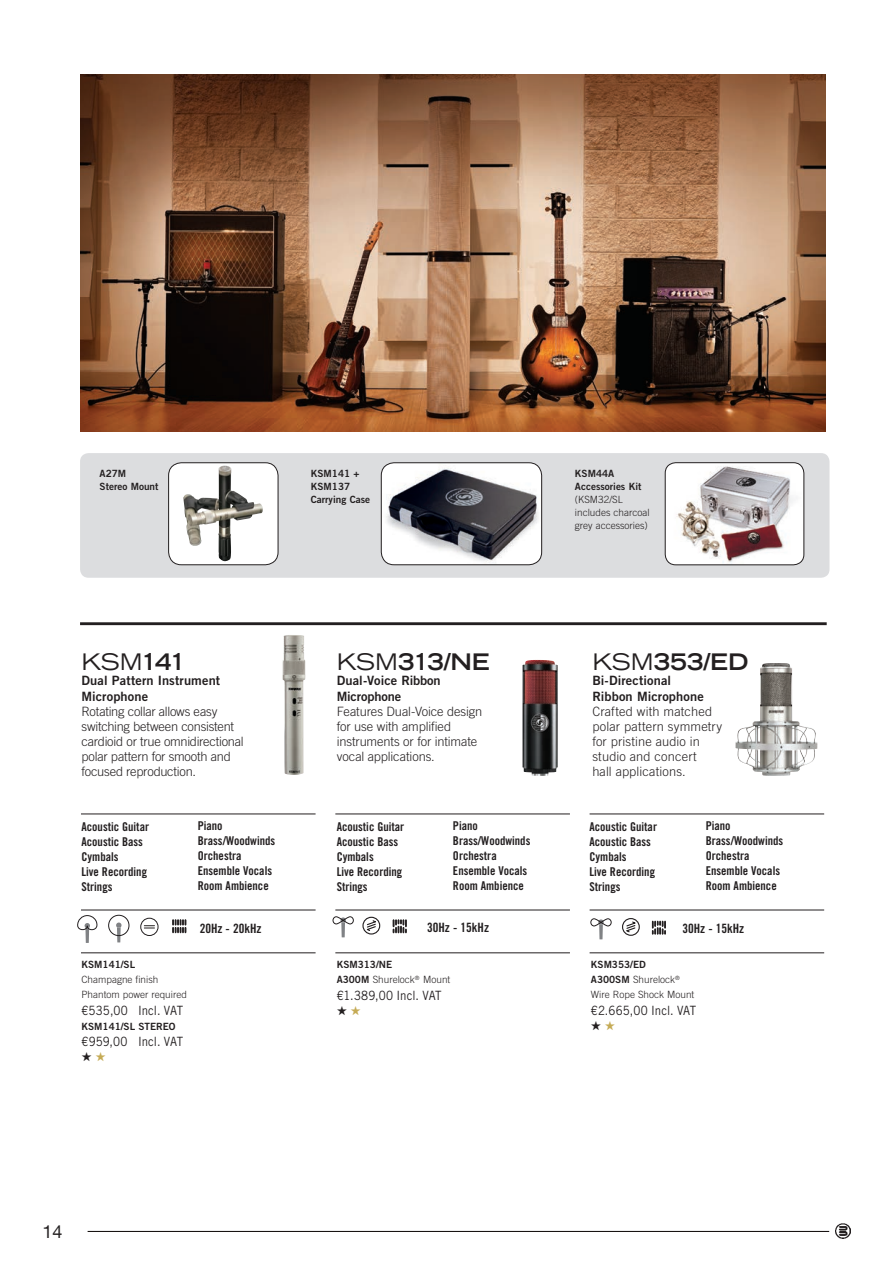
<style>
.page{position:relative;width:893px;height:1263px;background:#fff}
.page>*{position:absolute;margin:0;border:0;box-sizing:border-box;transform-origin:0 0}
.t1{font:700 expanded 22.8px "Trade Gothic LT Std";color:#231f20}
.t2{font:expanded 22.8px "Trade Gothic LT Std";color:#231f20}
.t3{font:18px "Helvetica Neue";color:#231f20}
.t4{font:300 12.9px/15px "Trade Gothic LT Std";letter-spacing:-.01em;color:#231f20}
.t5{font:300 12.9px/15px "Trade Gothic LT Std";letter-spacing:.015em;color:#231f20}
.t6{font:12.9px/15.8px "Trade Gothic LT Std Bd 2";letter-spacing:.01em;color:#231f20}
.t7{font:12.9px "Trade Gothic LT Std Bd Cn 20";color:#231f20}
.t8{font:12.75px "Trade Gothic LT Std";letter-spacing:-.005em;color:#231f20;scale:.9 1}
.t9{font:12.15px/15px "Trade Gothic LT Std Bd Cn 20";color:#231f20}
.t10{font:300 10.05px/15px "Trade Gothic LT Std";color:#231f20}
.t11{font:10.05px/12.9px "Trade Gothic LT Std Bd 2";color:#231f20}
.s1{font-weight:700}
.s2{font-weight:400}
.s3{font-family:"Trade Gothic LT Std Bd 2";font-weight:400}
</style>
<div class="page">
<hr style="left:88px;top:1231px;width:741px;height:1px;background:#080302">
<img style="left:836px;top:1224px;width:14px;height:14px">
<hr style="left:81px;top:813px;width:235px;height:1px;background:#231f20">
<hr style="left:81px;top:910px;width:235px;height:1px;background:#231f20">
<hr style="left:81px;top:952px;width:235px;height:1px;background:#231f20">
<hr style="left:335px;top:813px;width:235px;height:1px;background:#231f20">
<hr style="left:335px;top:910px;width:235px;height:1px;background:#231f20">
<hr style="left:335px;top:952px;width:235px;height:1px;background:#231f20">
<hr style="left:590px;top:813px;width:234px;height:1px;background:#231f20">
<hr style="left:590px;top:910px;width:234px;height:1px;background:#231f20">
<hr style="left:590px;top:952px;width:234px;height:1px;background:#231f20">
<svg style="left:85px;top:928px;width:4px;height:15px"></svg>
<svg style="left:77px;top:915px;width:21px;height:22px"></svg>
<svg style="left:117px;top:927px;width:4px;height:15px"></svg>
<svg style="left:108px;top:914px;width:50px;height:22px"></svg>
<img style="left:282px;top:635px;width:23px;height:140px">
<svg style="left:172px;top:920px;width:14px;height:12px"></svg>
<svg style="left:599px;top:924px;width:4px;height:15px"></svg>
<svg style="left:590px;top:918px;width:22px;height:15px"></svg>
<img style="left:735px;top:663px;width:82px;height:113px">
<svg style="left:652px;top:921px;width:14px;height:13px"></svg>
<svg style="left:622px;top:918px;width:18px;height:18px"></svg>
<svg style="left:341px;top:922px;width:4px;height:15px"></svg>
<svg style="left:332px;top:916px;width:22px;height:15px"></svg>
<img style="left:522px;top:660px;width:36px;height:116px">
<svg style="left:393px;top:920px;width:14px;height:12px"></svg>
<svg style="left:362px;top:916px;width:19px;height:19px"></svg>
<img style="left:81px;top:75px;width:744px;height:356px">
<hr style="left:80px;top:622px;width:747px;height:3px;background:#231f20">
<div style="left:80px;top:453px;width:749px;height:125px;background:#dcdddf;border-radius:9px"></div>
<img style="left:665px;top:463px;width:139px;height:102px">
<div style="left:665px;top:462px;width:139px;height:103px;border:1px solid #231f20;border-radius:11px"></div>
<img style="left:381px;top:463px;width:161px;height:102px">
<div style="left:381px;top:462px;width:161px;height:103px;border:1px solid #231f20;border-radius:13px"></div>
<div style="left:169px;top:463px;width:109px;height:102px;background:#fff;border-radius:13px"></div>
<img style="left:183px;top:466px;width:80px;height:95px">
<div style="left:168px;top:462px;width:110px;height:103px;border:1px solid #231f20;border-radius:13px"></div>
<p class="t11" style="left:100px;top:467px;width:60px">A27M<br>Stereo Mount</p>
<h1 class="t2" style="left:81px;top:646px;width:106px">KSM<span class="s1">141</span></h1>
<p class="t6" style="left:81px;top:672px;width:140px">Dual Pattern Instrument<br>Microphone</p>
<p class="t4" style="left:81px;top:704px;width:164px">Rotating collar allows easy switching between consistent cardioid or true omnidirectional polar pattern for smooth and focused reproduction.</p>
<p class="t11" style="left:311px;top:467px;width:61px">KSM141 +<br>KSM137<br>Carrying Case</p>
<h1 class="t1" style="left:337px;top:646px;width:154px"><span class="s2">KSM</span>313/NE</h1>
<p class="t6" style="left:337px;top:672px;width:105px">Dual-Voice Ribbon<br>Microphone</p>
<p class="t4" style="left:337px;top:704px;width:147px">Features Dual-Voice design for use with amplified instruments or for intimate vocal applications.</p>
<p class="t11" style="left:575px;top:467px;width:68px">KSM44A<br>Accessories Kit</p>
<p class="t10" style="left:575px;top:493px;width:76px;line-height:12.9px">(KSM32/SL includes charcoal grey accessories)</p>
<h1 class="t1" style="left:592px;top:646px;width:157px"><span class="s2">KSM</span>353/ED</h1>
<p class="t6" style="left:592px;top:672px;width:113px">Bi-Directional<br>Ribbon Microphone</p>
<p class="t5" style="left:592px;top:704px;width:131px">Crafted with matched polar pattern symmetry for pristine audio in studio and concert<br>hall applications.</p>
<p class="t9" style="left:198px;top:818px;width:79px">Piano<br>Brass/Woodwinds<br>Orchestra<br>Ensemble Vocals<br>Room Ambience</p>
<p class="t9" style="left:453px;top:818px;width:79px">Piano<br>Brass/Woodwinds<br>Orchestra<br>Ensemble Vocals<br>Room Ambience</p>
<p class="t9" style="left:706px;top:818px;width:79px">Piano<br>Brass/Woodwinds<br>Orchestra<br>Ensemble Vocals<br>Room Ambience</p>
<p class="t9" style="left:81px;top:819px;width:69px">Acoustic Guitar<br>Acoustic Bass<br>Cymbals<br>Live Recording<br>Strings</p>
<p class="t9" style="left:337px;top:819px;width:69px">Acoustic Guitar<br>Acoustic Bass<br>Cymbals<br>Live Recording<br>Strings</p>
<p class="t9" style="left:589px;top:819px;width:69px">Acoustic Guitar<br>Acoustic Bass<br>Cymbals<br>Live Recording<br>Strings</p>
<p class="t11" style="left:81px;top:958px;width:55px">KSM141/SL</p>
<p class="t10" style="left:81px;top:972px;width:107px">Champagne finish<br>Phantom power required</p>
<p class="t8" style="left:81px;top:1002px;width:114px">€535,00 Incl. VAT</p>
<p class="t11" style="left:81px;top:1019px;width:96px">KSM141/SL STEREO</p>
<p class="t8" style="left:81px;top:1033px;width:114px">€959,00 Incl. VAT</p>
<p class="t7" style="left:200px;top:921px;width:63px">20Hz - 20kHz</p>
<p class="t7" style="left:427px;top:919px;width:63px">30Hz - 15kHz</p>
<p class="t11" style="left:337px;top:958px;width:57px">KSM313/NE</p>
<p class="t10" style="left:337px;top:972px;width:115px"><span class="s3">A300M</span> Shurelock<sup>®</sup> Mount</p>
<p class="t8" style="left:337px;top:987px;width:118px">€1.389,00 Incl. VAT</p>
<p class="t7" style="left:682px;top:920px;width:63px">30Hz - 15kHz</p>
<p class="t11" style="left:591px;top:958px;width:56px">KSM353/ED</p>
<p class="t10" style="left:591px;top:972px;width:105px"><span class="s3">A300SM</span> Shurelock<sup>®<br></sup>Wire Rope Shock Mount</p>
<p class="t8" style="left:591px;top:1002px;width:119px">€2.665,00 Incl. VAT</p>
<h2 class="t3" style="left:43px;top:1218px;width:22px">14</h2>
</div>
